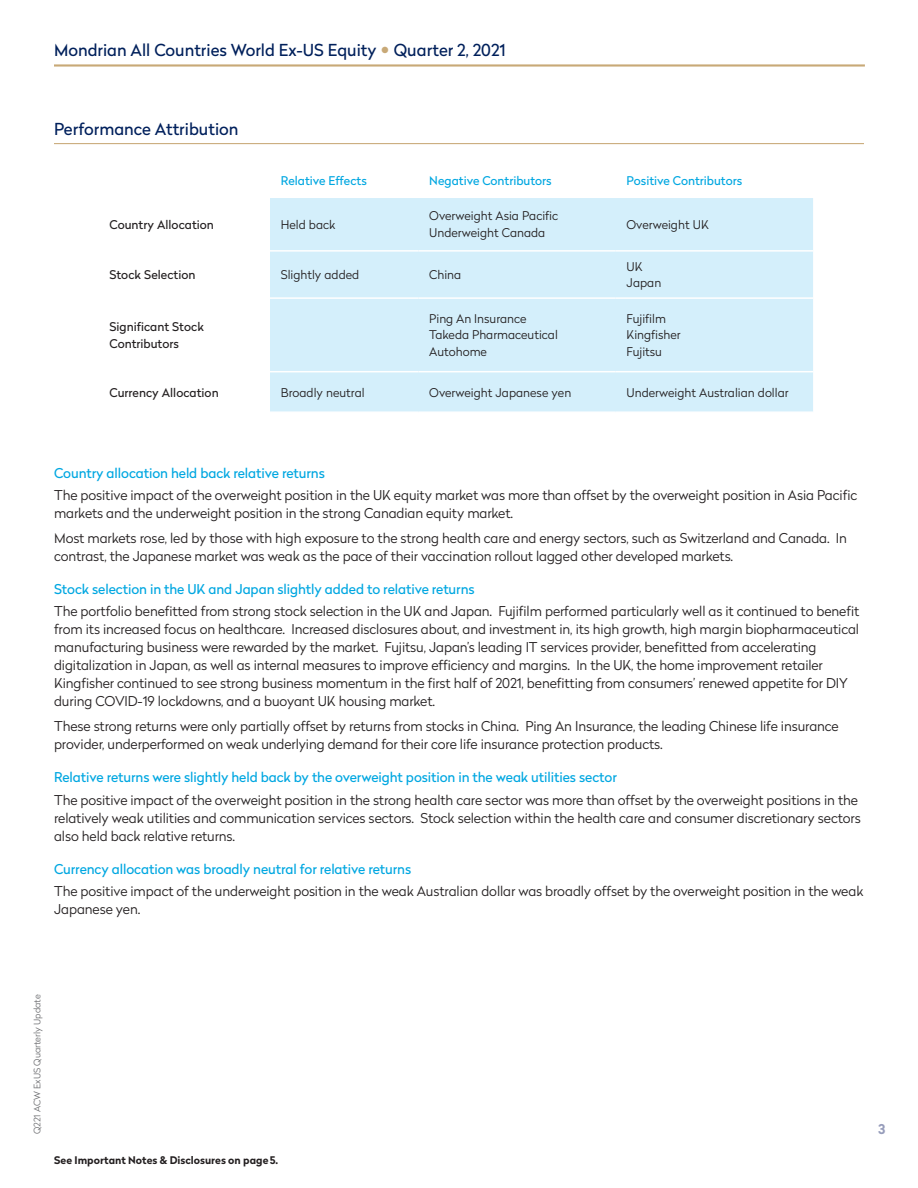
<style>
.page{position:relative;width:918px;height:1188px;background:#fff}
.page>*{position:absolute;margin:0;border:0;box-sizing:border-box;transform-origin:0 0}
.t1{font:16.5px "Radikal";color:#00205b}
.Heading_2{font:16.5px "Radikal";color:#00205c}
.Bodytext{font:300 13.5px/18px "Radikal";letter-spacing:-.01em;color:#231f20}
.Bodytext_-_cyan_high{font:13.5px "Radikal";letter-spacing:-.01em;color:#00a7e1}
.t2{font:700 13.5px "Radikal";color:#979dbb}
._02_Chart_table_head{font:300 12px "Radikal";color:#231f20}
._02_Chart_table_head-2{font:12px/16.5px "Radikal";color:#231f20}
.Footnote{font:300 12px "Radikal";color:#231f20}
.t3{font:12px "Radikal";color:#00a7e1}
.t4{font:700 10.5px "Radikal";color:#231f20}
.t5{font:300 9px "Radikal";color:#6c6d70}
</style>
<div class="page">
<hr style="left:54px;top:64px;width:811px;height:3px;background:#c8a977">
<hr style="left:54px;top:143px;width:810px;height:1px;background:#c8a977">
<div style="left:270px;top:198px;width:543px;height:213px;background:#d4effb"></div>
<hr style="left:270px;top:250px;width:148px;height:2px;background:#fff">
<hr style="left:418px;top:250px;width:198px;height:2px;background:#fff">
<hr style="left:616px;top:250px;width:197px;height:2px;background:#fff">
<hr style="left:270px;top:297px;width:148px;height:2px;background:#fff">
<hr style="left:418px;top:297px;width:198px;height:2px;background:#fff">
<hr style="left:616px;top:297px;width:197px;height:2px;background:#fff">
<hr style="left:270px;top:371px;width:148px;height:1px;background:#fff">
<hr style="left:418px;top:371px;width:198px;height:1px;background:#fff">
<hr style="left:616px;top:371px;width:197px;height:1px;background:#fff">
<p class="t1" style="left:54px;top:38px;width:453px">Mondrian All Countries World Ex-US Equity Quarter 2, 2021</p>
<p class="Heading_2" style="left:54px;top:117px;width:186px">Performance Attribution</p>
<p class="t3" style="left:281px;top:172px;width:88px">Relative Effects</p>
<p class="t3" style="left:429px;top:172px;width:124px">Negative Contributors</p>
<p class="t3" style="left:627px;top:172px;width:117px">Positive Contributors</p>
<p class="_02_Chart_table_head-2" style="left:109px;top:215px;width:106px">Country Allocation</p>
<p class="_02_Chart_table_head" style="left:281px;top:216px;width:56px">Held back</p>
<p class="_02_Chart_table_head" style="left:429px;top:208px;width:131px">Overweight Asia Pacific</p>
<p class="_02_Chart_table_head" style="left:429px;top:224px;width:118px">Underweight Canada</p>
<p class="_02_Chart_table_head-2" style="left:109px;top:266px;width:87px">Stock Selection</p>
<p class="_02_Chart_table_head" style="left:281px;top:266px;width:80px">Slightly added</p>
<p class="_02_Chart_table_head" style="left:429px;top:266px;width:33px">China</p>
<p class="_02_Chart_table_head-2" style="left:109px;top:318px;width:96px">Significant Stock<br>Contributors</p>
<p class="Footnote" style="left:429px;top:310px;width:99px">Ping An Insurance</p>
<p class="Footnote" style="left:429px;top:327px;width:130px">Takeda Pharmaceutical</p>
<p class="Footnote" style="left:429px;top:343px;width:59px">Autohome</p>
<p class="_02_Chart_table_head" style="left:627px;top:216px;width:84px">Overweight UK</p>
<p class="_02_Chart_table_head" style="left:627px;top:258px;width:18px">UK</p>
<p class="_02_Chart_table_head" style="left:627px;top:275px;width:36px">Japan</p>
<p class="Footnote" style="left:627px;top:310px;width:41px">Fujifilm</p>
<p class="Footnote" style="left:627px;top:327px;width:56px">Kingfisher</p>
<p class="Footnote" style="left:627px;top:343px;width:37px">Fujitsu</p>
<p class="_02_Chart_table_head-2" style="left:109px;top:383px;width:111px">Currency Allocation</p>
<p class="_02_Chart_table_head" style="left:281px;top:384px;width:85px">Broadly neutral</p>
<p class="_02_Chart_table_head" style="left:429px;top:384px;width:143px">Overweight Japanese yen</p>
<p class="_02_Chart_table_head" style="left:627px;top:384px;width:163px">Underweight Australian dollar</p>
<p class="Bodytext_-_cyan_high" style="left:54px;top:464px;width:272px">Country allocation held back relative returns</p>
<p class="Bodytext" style="left:54px;top:486px;width:805px">The positive impact of the overweight position in the UK equity market was more than offset by the overweight position in Asia Pacific markets and the underweight position in the strong Canadian equity market.</p>
<p class="Bodytext" style="left:54px;top:529px;width:794px">Most markets rose, led by those with high exposure to the strong health care and energy sectors, such as Switzerland and Canada. In contrast, the Japanese market was weak as the pace of their vaccination rollout lagged other developed markets.</p>
<p class="Bodytext_-_cyan_high" style="left:54px;top:580px;width:422px">Stock selection in the UK and Japan slightly added to relative returns</p>
<p class="Bodytext" style="left:54px;top:602px;width:807px">The portfolio benefitted from strong stock selection in the UK and Japan. Fujifilm performed particularly well as it continued to benefit from its increased focus on healthcare. Increased disclosures about, and investment in, its high growth, high margin biopharmaceutical manufacturing business were rewarded by the market. Fujitsu, Japan’s leading IT services provider, benefitted from accelerating digitalization in Japan, as well as internal measures to improve efficiency and margins. In the UK, the home improvement retailer Kingfisher continued to see strong business momentum in the first half of 2021, benefitting from consumers’ renewed appetite for DIY during COVID-19 lockdowns, and a buoyant UK housing market.</p>
<p class="Bodytext" style="left:54px;top:717px;width:786px">These strong returns were only partially offset by returns from stocks in China. Ping An Insurance, the leading Chinese life insurance provider, underperformed on weak underlying demand for their core life insurance protection products.</p>
<p class="Bodytext_-_cyan_high" style="left:54px;top:768px;width:564px">Relative returns were slightly held back by the overweight position in the weak utilities sector</p>
<p class="Bodytext" style="left:54px;top:790px;width:808px">The positive impact of the overweight position in the strong health care sector was more than offset by the overweight positions in the relatively weak utilities and communication services sectors. Stock selection within the health care and consumer discretionary sectors also held back relative returns.</p>
<p class="Bodytext_-_cyan_high" style="left:54px;top:860px;width:359px">Currency allocation was broadly neutral for relative returns</p>
<p class="Bodytext" style="left:54px;top:882px;width:811px">The positive impact of the underweight position in the weak Australian dollar was broadly offset by the overweight position in the weak<br>Japanese yen.</p>
<p class="t5" style="left:31px;top:1134px;width:141px;rotate:-90deg">Q221 ACW ExUS Quarterly Update</p>
<p class="t4" style="left:54px;top:1153px;width:226px">See Important Notes &amp; Disclosures on page 5.</p>
<p class="t2" style="left:878px;top:1119px;width:9px">3</p>
</div>
